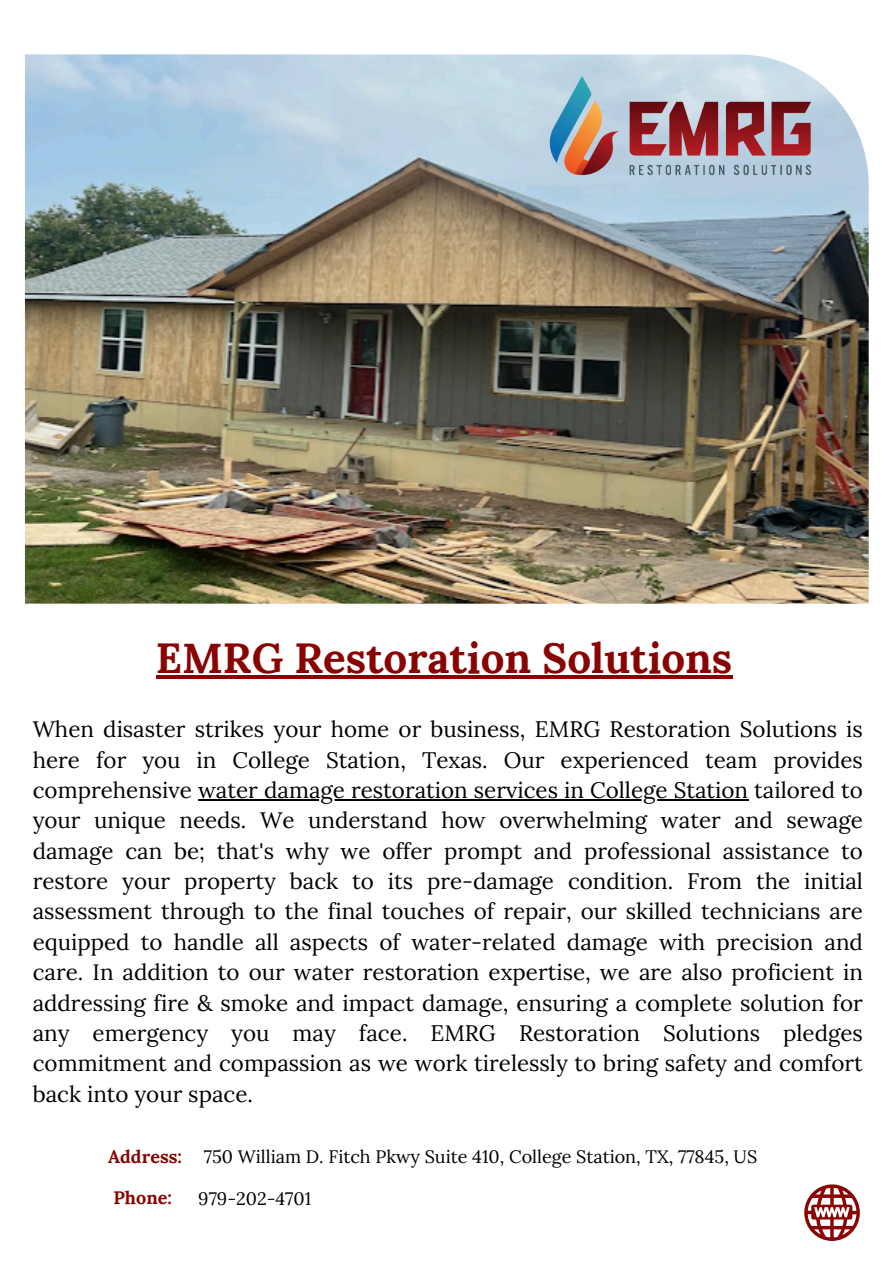
<style>
.page{position:relative;width:894px;height:1264px;background:#fff}
.page>*{position:absolute;margin:0;border:0;box-sizing:border-box;transform-origin:0 0}
.t1{font:700 42px "Lora";color:#890303}
.t2{font:22.35px/30.3px "Lora";color:#000;text-align:justify}
.t3{font:18px "Lora";color:#000}
.t4{font:700 18px "Lora";color:#890303}
</style>
<div class="page">
<img style="left:25px;top:54px;width:843px;height:549px">
<svg style="left:804px;top:1184px;width:55px;height:56px"></svg>
<img style="left:528px;top:54px;width:303px;height:142px">
<hr style="left:198px;top:799px;width:550px;height:1px;background:#000">
<hr style="left:156px;top:675px;width:576px;height:3px;background:#890303">
<h3 class="t1" style="left:156px;top:630px;width:578px">EMRG Restoration Solutions</h3>
<h3 class="t2" style="left:33px;top:713px;width:831px">When disaster strikes your home or business, EMRG Restoration Solutions is here for you in College Station, Texas. Our experienced team provides comprehensive water damage restoration services in College Station tailored to</h3>
<p class="t2" style="left:33px;top:805px;width:831px">your unique needs. We understand how overwhelming water and sewage damage can be; that's why we offer prompt and professional assistance to restore your property back to its pre-damage condition. From the initial assessment through to the final touches of repair, our skilled technicians are equipped to handle all aspects of water-related damage with precision and care. In addition to our water restoration expertise, we are also proficient in addressing fire &amp; smoke and impact damage, ensuring a complete solution for any emergency you may face. EMRG Restoration Solutions pledges commitment and compassion as we work tirelessly to bring safety and comfort back into your space.</p>
<p class="t4" style="left:108px;top:1145px;width:75px">Address:</p>
<p class="t4" style="left:113px;top:1185px;width:60px">Phone:</p>
<h1 class="t3" style="left:204px;top:1145px;width:555px">750 William D. Fitch Pkwy Suite 410, College Station, TX, 77845, US</h1>
<h2 class="t3" style="left:198px;top:1186px;width:115px">979-202-4701</h2>
</div>
